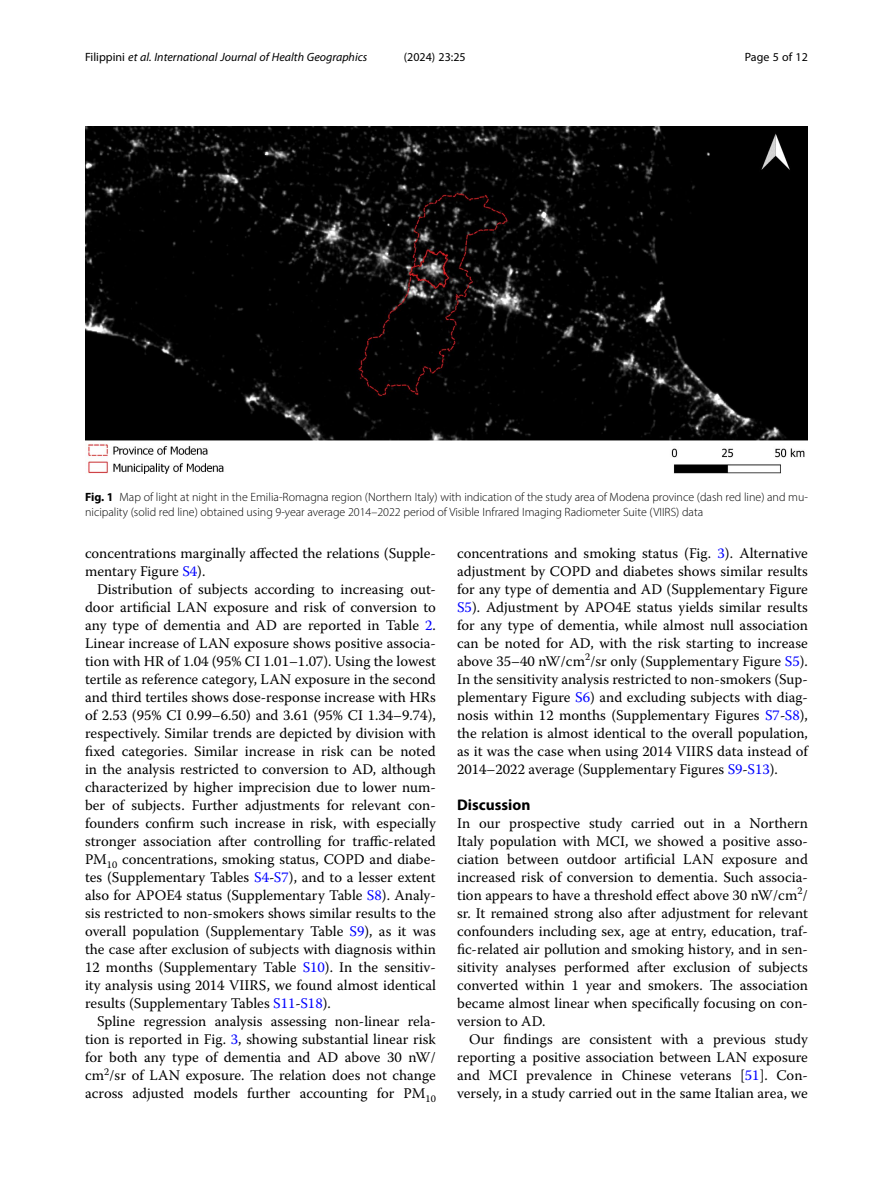
<style>
.page{position:relative;width:893px;height:1191px;background:#fff}
.page>*{position:absolute;margin:0;border:0;box-sizing:border-box;transform-origin:0 0}
.Head_1{font:700 15.45px "Myriad Pro";color:#000}
.Body_Text_Indent{font:14.7px/18px "Warnock Pro";color:#000;text-align:justify}
.Body_Text{font:14.7px/18px "Warnock Pro";color:#000;text-align:justify}
.Figure_Caption{font:300 12px/15px "Myriad Pro";color:#000}
.t1{font:italic 12px "Myriad Pro";color:#000}
.t2{font:12px "Myriad Pro";color:#000}
.s1{font-style:normal}
.s2{font-weight:700}
.s3{color:#00f}
</style>
<div class="page">
<img style="left:85px;top:126px;width:723px;height:347px">
<p class="t1" style="left:85px;top:50px;width:284px"><span class="s1">Filippini</span> et al. International Journal of Health Geographics</p>
<p class="t2" style="left:404px;top:50px;width:63px">(2024) 23:25</p>
<p class="t2" style="left:745px;top:50px;width:65px">Page 5 of 12</p>
<p class="Figure_Caption" style="left:85px;top:489px;width:724px"><span class="s2">Fig. 1</span> Map of light at night in the Emilia-Romagna region (Northern Italy) with indication of the study area of Modena province (dash red line) and mu&shy;nicipality (solid red line) obtained using 9-year average 2014–2022 period of Visible Infrared Imaging Radiometer Suite (VIIRS) data</p>
<p class="Body_Text_Indent" style="left:85px;top:544px;width:352px">concentrations marginally affected the relations (Supple&shy;mentary Figure <span class="s3">S4</span>).</p>
<p class="Body_Text_Indent" style="left:85px;top:580px;width:352px;text-indent:12px">Distribution of subjects according to increasing out&shy;door artificial LAN exposure and risk of conversion to any type of dementia and AD are reported in Table <span class="s3">2</span>.<br>Linear increase of LAN exposure shows positive associa&shy;tion with HR of 1.04 (95% CI 1.01–1.07). Using the lowest tertile as reference category, LAN exposure in the second and third tertiles shows dose-response increase with HRs of 2.53 (95% CI 0.99–6.50) and 3.61 (95% CI 1.34–9.74), respectively. Similar trends are depicted by division with fixed categories. Similar increase in risk can be noted in the analysis restricted to conversion to AD, although characterized by higher imprecision due to lower num&shy;ber of subjects. Further adjustments for relevant con&shy;founders confirm such increase in risk, with especially stronger association after controlling for traffic-related PM<sub>10</sub> concentrations, smoking status, COPD and diabe&shy;tes (Supplementary Tables <span class="s3">S4</span>-<span class="s3">S7</span>), and to a lesser extent also for APOE4 status (Supplementary Table <span class="s3">S8</span>). Analy&shy;sis restricted to non-smokers shows similar results to the overall population (Supplementary Table <span class="s3">S9</span>), as it was the case after exclusion of subjects with diagnosis within 12 months (Supplementary Table <span class="s3">S10</span>). In the sensitiv&shy;ity analysis using 2014 VIIRS, we found almost identical results (Supplementary Tables <span class="s3">S11</span>-<span class="s3">S18</span>).</p>
<p class="Body_Text_Indent" style="left:85px;top:1012px;width:352px;text-indent:12px">Spline regression analysis assessing non-linear rela&shy;tion is reported in Fig. <span class="s3">3</span>, showing substantial linear risk for both any type of dementia and AD above 30 nW/ cm<sup>2</sup>/sr of LAN exposure. The relation does not change across adjusted models further accounting for PM<sub>10</sub></p>
<p class="Body_Text_Indent" style="left:457px;top:544px;width:352px">concentrations and smoking status (Fig. <span class="s3">3</span>). Alternative adjustment by COPD and diabetes shows similar results for any type of dementia and AD (Supplementary Figure <span class="s3">S5</span>). Adjustment by APO4E status yields similar results for any type of dementia, while almost null association can be noted for AD, with the risk starting to increase above 35–40 nW/cm<sup>2</sup>/sr only (Supplementary Figure <span class="s3">S5</span>).<br>In the sensitivity analysis restricted to non-smokers (Sup&shy;plementary Figure <span class="s3">S6</span>) and excluding subjects with diag&shy;nosis within 12 months (Supplementary Figures <span class="s3">S7</span>-<span class="s3">S8</span>), the relation is almost identical to the overall population, as it was the case when using 2014 VIIRS data instead of 2014–2022 average (Supplementary Figures <span class="s3">S9</span>-<span class="s3">S13</span>).</p>
<p class="Head_1" style="left:457px;top:795px;width:75px">Discussion</p>
<p class="Body_Text" style="left:457px;top:814px;width:352px">In our prospective study carried out in a Northern Italy population with MCI, we showed a positive asso&shy;ciation between outdoor artificial LAN exposure and increased risk of conversion to dementia. Such associa&shy;tion appears to have a threshold effect above 30 nW/cm<sup>2</sup>/ sr. It remained strong also after adjustment for relevant confounders including sex, age at entry, education, traf&shy;fic-related air pollution and smoking history, and in sen&shy;sitivity analyses performed after exclusion of subjects converted within 1 year and smokers. The association became almost linear when specifically focusing on con&shy;version to AD.</p>
<p class="Body_Text_Indent" style="left:457px;top:1030px;width:352px;text-indent:12px">Our findings are consistent with a previous study reporting a positive association between LAN exposure and MCI prevalence in Chinese veterans [<span class="s3">51</span>]. Con&shy;versely, in a study carried out in the same Italian area, we</p>
</div>
